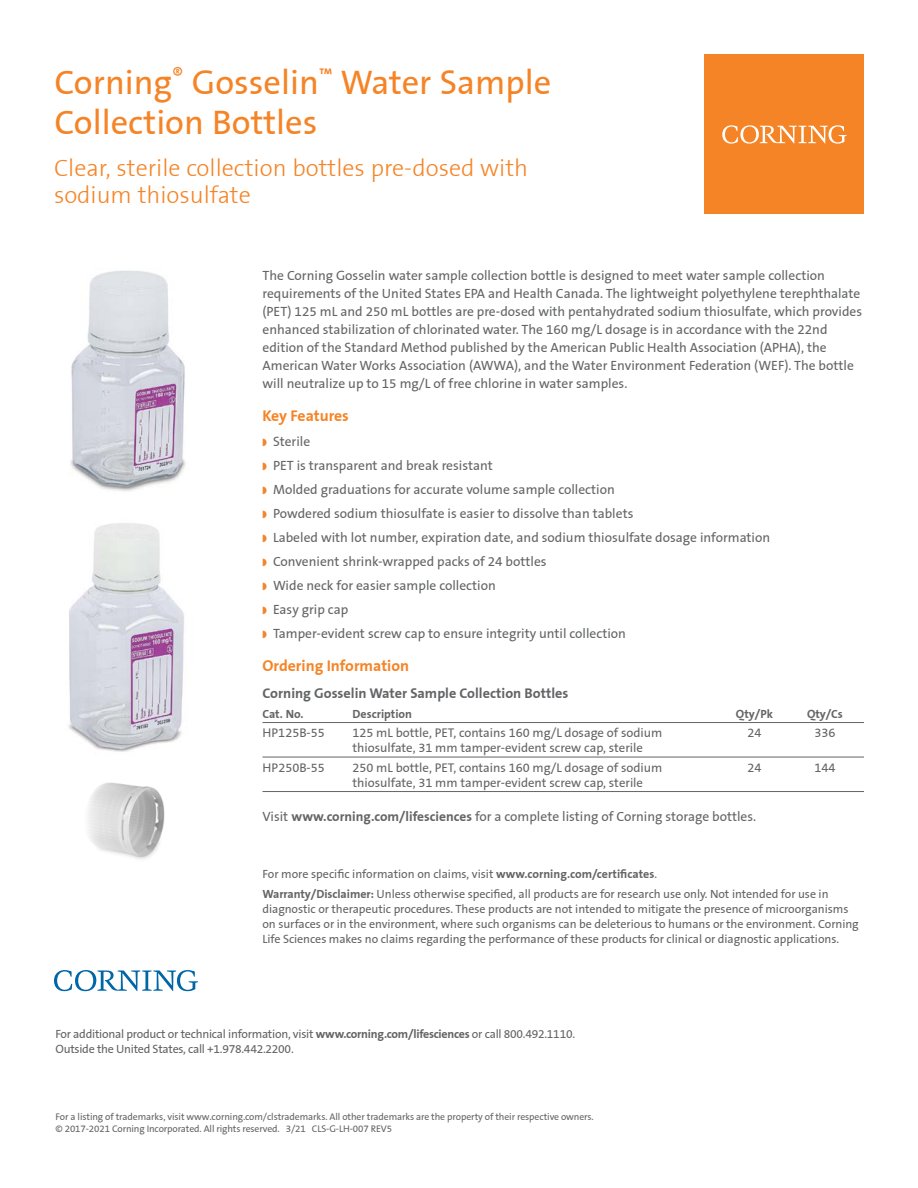
<style>
.page{position:relative;width:918px;height:1188px;background:#fff}
.page>*{position:absolute;margin:0;border:0;box-sizing:border-box;transform-origin:0 0}
.t1{font:34.5px/40.5px "Corning Sans";color:#f58426}
.t2{font:300 24px/27px "Corning Sans";color:#f58426}
.t3{font:700 15.75px "Corning Sans";color:#f58426}
.t4{font:700 14.25px "Corning Sans";color:#636466}
.t5{font:13.5px/24px "Corning Sans";color:#636466}
.t6{font:12.75px "Corning Sans";color:#636466}
.t7{font:12px/15px "Corning Sans";letter-spacing:-.005em;color:#636466}
.t8{font:700 12px "Corning Sans";color:#636466}
.t9{font:9.75px/12.8px "Corning Sans";letter-spacing:-.01em;color:#636466}
.s1{color:#f58426}
.s2{font-weight:700}
</style>
<div class="page">
<div style="left:704px;top:54px;width:160px;height:160px;background:#f58426"></div>
<svg style="left:722px;top:125px;width:125px;height:19px"></svg>
<hr style="left:262px;top:722px;width:602px;height:1px;background:#636466">
<hr style="left:262px;top:757px;width:602px;height:1px;background:#636466">
<hr style="left:262px;top:791px;width:602px;height:1px;background:#636466">
<img style="left:68px;top:523px;width:116px;height:229px">
<img style="left:70px;top:270px;width:115px;height:221px">
<svg style="left:54px;top:970px;width:144px;height:21px"></svg>
<img style="left:88px;top:782px;width:77px;height:77px">
<h1 class="t1" style="left:55px;top:62px;width:498px">Corning<sup>®</sup> Gosselin<sup>™</sup> Water Sample<br>Collection Bottles</h1>
<h2 class="t2" style="left:54px;top:155px;width:476px">Clear, sterile collection bottles pre-dosed with sodium thiosulfate</h2>
<p class="t5" style="left:262px;top:267px;width:601px;line-height:18px">The Corning Gosselin water sample collection bottle is designed to meet water sample collection requirements of the United States EPA and Health Canada. The lightweight polyethylene terephthalate (PET) 125 mL and 250 mL bottles are pre-dosed with pentahydrated sodium thiosulfate, which provides enhanced stabilization of chlorinated water. The 160 mg/L dosage is in accordance with the 22nd edition of the Standard Method published by the American Public Health Association (APHA), the American Water Works Association (AWWA), and the Water Environment Federation (WEF). The bottle will neutralize up to 15 mg/L of free chlorine in water samples.</p>
<p class="t3" style="left:262px;top:406px;width:88px">Key Features</p>
<p class="t5" style="left:262px;top:430px;width:509px"><span class="s1">◗</span> Sterile<br><span class="s1">◗</span> PET is transparent and break resistant<br><span class="s1">◗</span> Molded graduations for accurate volume sample collection<br><span class="s1">◗</span> Powdered sodium thiosulfate is easier to dissolve than tablets<br><span class="s1">◗</span> Labeled with lot number, expiration date, and sodium thiosulfate dosage information <span class="s1">◗</span> Convenient shrink-wrapped packs of 24 bottles<br><span class="s1">◗</span> Wide neck for easier sample collection<br><span class="s1">◗</span> Easy grip cap<br><span class="s1">◗</span> Tamper-evident screw cap to ensure integrity until collection</p>
<p class="t3" style="left:262px;top:657px;width:148px">Ordering Information</p>
<p class="t4" style="left:262px;top:685px;width:307px">Corning Gosselin Water Sample Collection Bottles</p>
<p class="t8" style="left:262px;top:707px;width:43px">Cat. No.</p>
<p class="t8" style="left:352px;top:707px;width:61px">Description</p>
<p class="t8" style="left:736px;top:707px;width:39px">Qty/Pk</p>
<p class="t8" style="left:807px;top:707px;width:37px">Qty/Cs</p>
<p class="t6" style="left:262px;top:726px;width:64px">HP125B-55</p>
<p class="t6" style="left:353px;top:726px;width:311px">125 mL bottle, PET, contains 160 mg/L dosage of sodium</p>
<p class="t6" style="left:747px;top:726px;width:16px">24</p>
<p class="t6" style="left:814px;top:726px;width:23px">336</p>
<p class="t6" style="left:353px;top:741px;width:292px">thiosulfate, 31 mm tamper-evident screw cap, sterile</p>
<p class="t6" style="left:263px;top:760px;width:64px">HP250B-55</p>
<p class="t6" style="left:353px;top:760px;width:311px">250 mL bottle, PET, contains 160 mg/L dosage of sodium</p>
<p class="t6" style="left:748px;top:760px;width:16px">24</p>
<p class="t6" style="left:815px;top:760px;width:23px">144</p>
<p class="t6" style="left:353px;top:775px;width:292px">thiosulfate, 31 mm tamper-evident screw cap, sterile</p>
<p class="t5" style="left:262px;top:805px;width:495px">Visit <span class="s2">www.corning.com/lifesciences</span> for a complete listing of Corning storage bottles.</p>
<p class="t7" style="left:262px;top:864px;width:568px;line-height:19.5px">For more specific information on claims, visit <span class="s2">www.corning.com/certificates</span>.<br><span class="s2">Warranty/Disclaimer:</span> Unless otherwise specified, all products are for research use only. Not intended for use in</p>
<p class="t7" style="left:262px;top:901px;width:598px">diagnostic or therapeutic procedures. These products are not intended to mitigate the presence of microorganisms on surfaces or in the environment, where such organisms can be deleterious to humans or the environment. Corning<br>Life Sciences makes no claims regarding the performance of these products for clinical or diagnostic applications.</p>
<p class="t7" style="left:56px;top:1026px;width:521px">For additional product or technical information, visit <span class="s2">www.corning.com/lifesciences</span> or call 800.492.1110.<br>Outside the United States, call +1.978.442.2200.</p>
<p class="t9" style="left:56px;top:1110px;width:540px">For a listing of trademarks, visit www.corning.com/clstrademarks. All other trademarks are the property of their respective owners. © 2017-2021 Corning Incorporated. All rights reserved. 3/21 CLS-G-LH-007 REV5</p>
</div>
